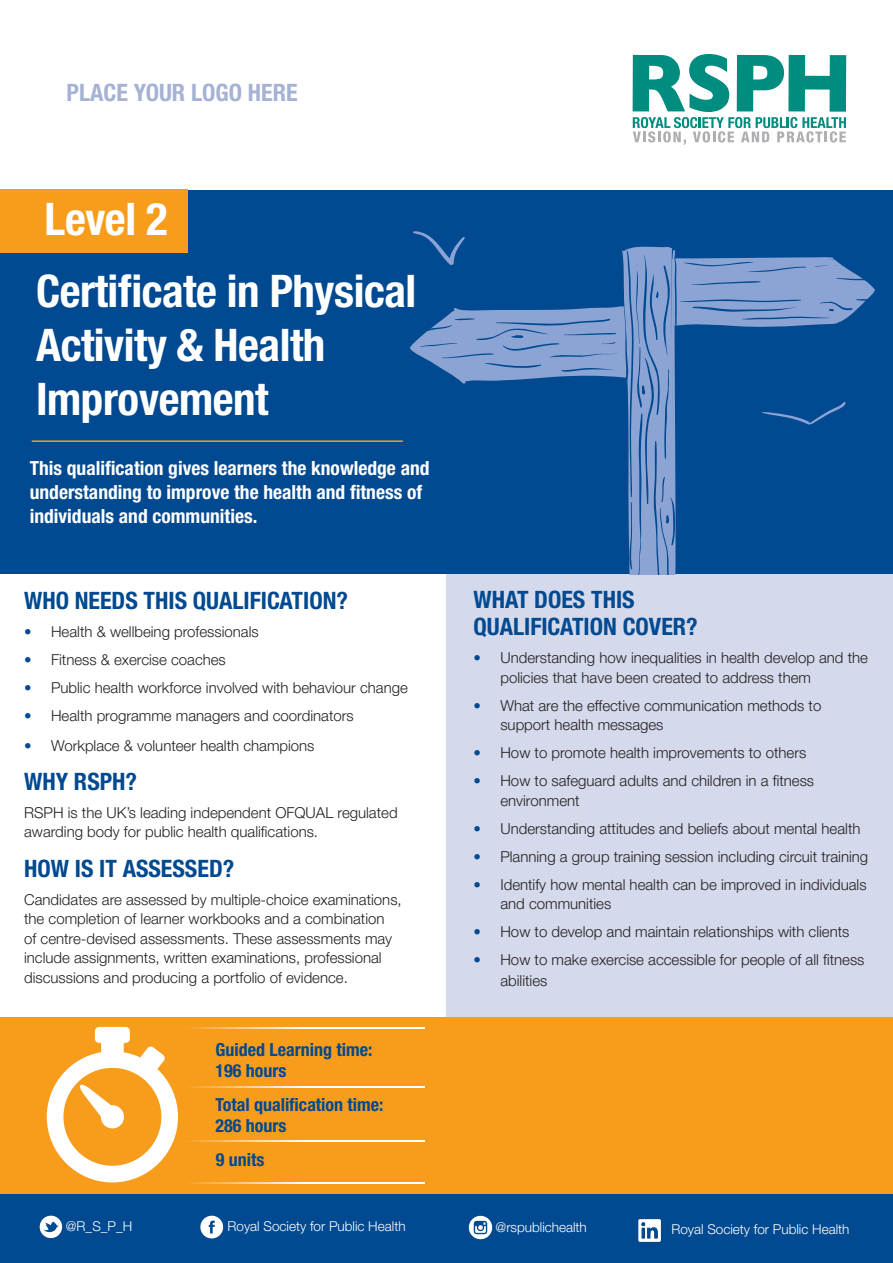
<style>
.page{position:relative;width:893px;height:1263px;background:#fff}
.page>*{position:absolute;margin:0;border:0;box-sizing:border-box;transform-origin:0 0}
.t1{font:700 condensed 45px/54px "Helvetica Neue LT Std";letter-spacing:-.01em;color:#fff}
.t2{font:700 condensed 24px/27px "Helvetica Neue LT Std";color:#014990}
.t3{font:700 condensed 24px "Helvetica Neue LT Std";color:#a5b2d4}
.t4{font:700 condensed 19.5px/24px "Helvetica Neue LT Std";color:#fff}
.t5{font:700 condensed 18px/21px "Helvetica Neue LT Std";color:#014990}
.t6{font:300 15px/19.5px "Helvetica Neue LT Pro";color:#231f20}
.t7{font:300 13.5px "Helvetica Neue LT Pro";color:#fff}
.s1{color:#014990}
</style>
<div class="page">
<div style="left:446px;top:569px;width:447px;height:448px;background:#d4d9eb"></div>
<div style="left:0;top:191px;width:893px;height:383px;background:#014990"></div>
<svg style="left:410px;top:231px;width:465px;height:343px"></svg>
<div style="left:0;top:1017px;width:893px;height:179px;background:#f89c1c"></div>
<div style="left:0;top:189px;width:187px;height:64px;background:#f89c1c"></div>
<hr style="left:32px;top:440px;width:371px;height:2px;background:#f89c1c">
<div style="left:0;top:1195px;width:893px;height:68px;background:#014990"></div>
<svg style="left:40px;top:1216px;width:22px;height:22px"></svg>
<svg style="left:200px;top:1216px;width:23px;height:22px"></svg>
<img style="left:468px;top:1215px;width:25px;height:25px">
<svg style="left:47px;top:1027px;width:131px;height:155px"></svg>
<hr style="left:179px;top:1086px;width:246px;height:1px;background:#fff">
<hr style="left:179px;top:1027px;width:246px;height:1px;background:#fff">
<hr style="left:179px;top:1140px;width:246px;height:2px;background:#fff">
<hr style="left:179px;top:1182px;width:246px;height:1px;background:#fff">
<img style="left:638px;top:1219px;width:24px;height:23px">
<svg style="left:633px;top:54px;width:213px;height:91px"></svg>
<p class="t3" style="left:67px;top:78px;width:233px">PLACE YOUR LOGO HERE</p>
<p class="t1" style="left:45px;top:192px;width:124px">Level 2</p>
<p class="t1" style="left:36px;top:264px;width:382px">Certificate in Physical<br>Activity &amp; Health<br>Improvement</p>
<p class="t4" style="left:30px;top:456px;width:401px">This qualification gives learners the knowledge and understanding to improve the health and fitness of individuals and communities.</p>
<p class="t2" style="left:24px;top:587px;width:325px">WHO NEEDS THIS QUALIFICATION?</p>
<p class="t6" style="left:24px;top:622px;width:236px"><span class="s1">•</span> Health &amp; wellbeing professionals</p>
<p class="t6" style="left:24px;top:650px;width:203px"><span class="s1">•</span> Fitness &amp; exercise coaches</p>
<p class="t6" style="left:24px;top:678px;width:385px"><span class="s1">•</span> Public health workforce involved with behaviour change</p>
<p class="t6" style="left:24px;top:706px;width:331px"><span class="s1">•</span> Health programme managers and coordinators</p>
<p class="t6" style="left:24px;top:735px;width:292px"><span class="s1">•</span> Workplace &amp; volunteer health champions</p>
<p class="t2" style="left:24px;top:767px;width:114px">WHY RSPH?</p>
<p class="t6" style="left:24px;top:802px;width:375px">RSPH is the UK’s leading independent OFQUAL regulated awarding body for public health qualifications.</p>
<p class="t2" style="left:24px;top:854px;width:212px">HOW IS IT ASSESSED?</p>
<p class="t6" style="left:24px;top:889px;width:379px">Candidates are assessed by multiple-choice examinations, the completion of learner workbooks and a combination<br>of centre-devised assessments. These assessments may include assignments, written examinations, professional discussions and producing a portfolio of evidence.</p>
<p class="t5" style="left:215px;top:1039px;width:158px">Guided Learning time:<br>196 hours</p>
<p class="t5" style="left:215px;top:1094px;width:170px">Total qualification time:<br>286 hours</p>
<p class="t5" style="left:216px;top:1149px;width:50px">9 units</p>
<p class="t2" style="left:473px;top:586px;width:226px">WHAT DOES THIS<br>QUALIFICATION COVER?</p>
<p class="t6" style="left:500px;top:648px;width:369px;text-indent:-27px"><span class="s1">•</span> Understanding how inequalities in health develop and the policies that have been created to address them</p>
<p class="t6" style="left:500px;top:695px;width:322px;text-indent:-27px"><span class="s1">•</span> What are the effective communication methods to support health messages</p>
<p class="t6" style="left:473px;top:743px;width:334px"><span class="s1">•</span> How to promote health improvements to others</p>
<p class="t6" style="left:500px;top:771px;width:315px;text-indent:-27px"><span class="s1">•</span> How to safeguard adults and children in a fitness environment</p>
<p class="t6" style="left:473px;top:818px;width:389px"><span class="s1">•</span> Understanding attitudes and beliefs about mental health</p>
<p class="t6" style="left:473px;top:846px;width:396px"><span class="s1">•</span> Planning a group training session including circuit training</p>
<p class="t6" style="left:500px;top:874px;width:368px;text-indent:-27px"><span class="s1">•</span> Identify how mental health can be improved in individuals and communities</p>
<p class="t6" style="left:473px;top:922px;width:377px"><span class="s1">•</span> How to develop and maintain relationships with clients</p>
<p class="t6" style="left:500px;top:949px;width:365px;line-height:21px;text-indent:-27px"><span class="s1">•</span> How to make exercise accessible for people of all fitness abilities</p>
<p class="t7" style="left:66px;top:1218px;width:68px">@R_S_P_H</p>
<p class="t7" style="left:227px;top:1218px;width:180px">Royal Society for Public Health</p>
<p class="t7" style="left:496px;top:1219px;width:93px">@rspublichealth</p>
<p class="t7" style="left:671px;top:1220px;width:180px">Royal Society for Public Health</p>
</div>
